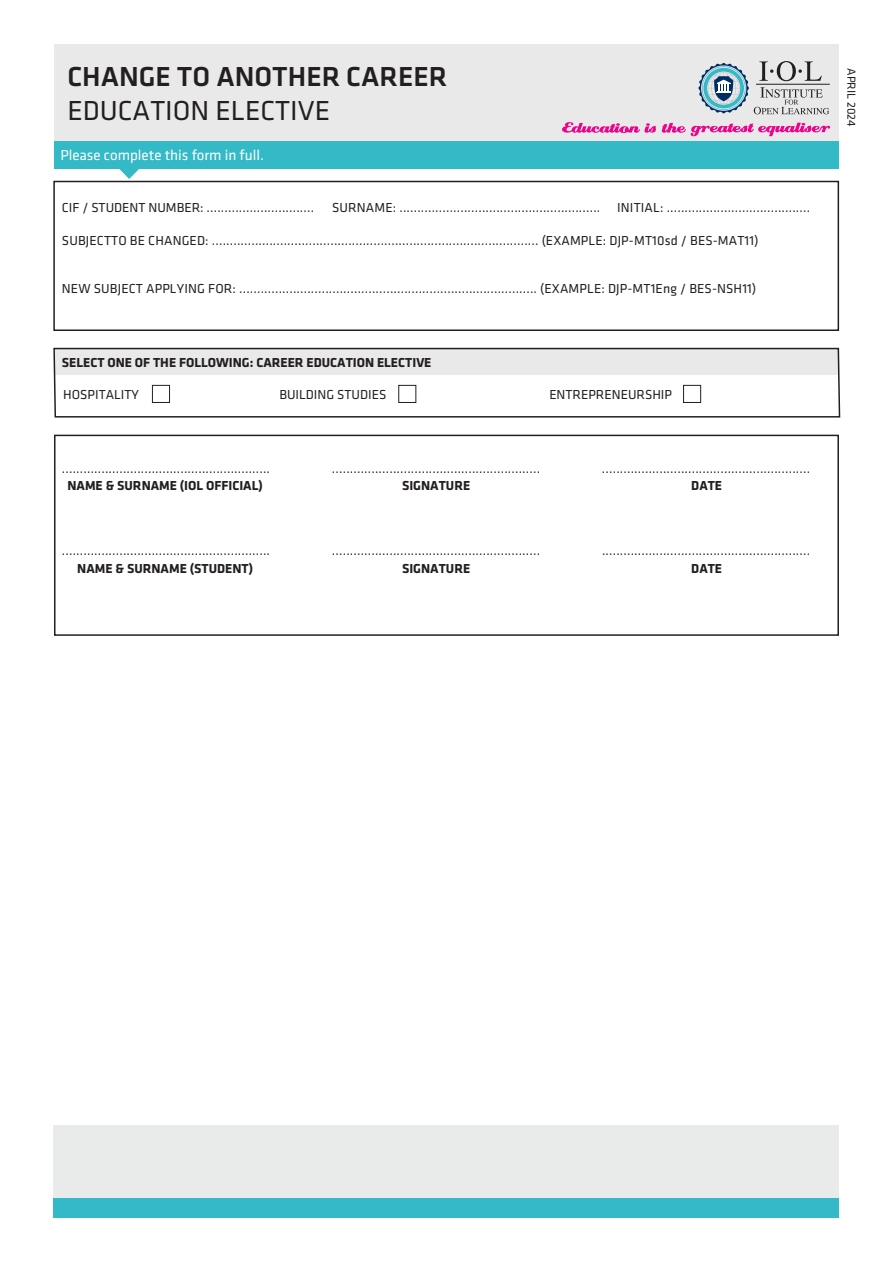
<style>
.page{position:relative;width:893px;height:1263px;background:#fff}
.page>*{position:absolute;margin:0;border:0;box-sizing:border-box;transform-origin:0 0}
.t1{font:500 28.5px "Klavika";color:#231f20}
.t2{font:28.5px "Klavika";color:#231f20}
.t3{font:15px "Klavika";color:#fff}
.t4{font:13.5px "Klavika";letter-spacing:.01em;color:#231f20}
.t5{font:700 13.5px "Klavika";color:#231f20}
.t6{font:12px "Klavika";color:#231f20}
</style>
<div class="page">
<div style="left:54px;top:45px;width:785px;height:102px;background:#e9e9ea"></div>
<div style="left:54px;top:142px;width:785px;height:27px;background:#34b9c7"></div>
<svg style="left:698px;top:61px;width:131px;height:53px"></svg>
<hr style="left:756px;top:84px;width:74px;height:1px;background:#231f20">
<svg style="left:562px;top:122px;width:94px;height:11px"></svg>
<svg style="left:662px;top:123px;width:168px;height:13px"></svg>
<svg style="left:119px;top:169px;width:20px;height:10px"></svg>
<div style="left:54px;top:1125px;width:785px;height:93px;background:#e9eaea"></div>
<div style="left:54px;top:1198px;width:785px;height:20px;background:#33b9c8"></div>
<div style="left:53px;top:181px;width:786px;height:150px;border:2px solid #231f20"></div>
<svg style="left:53px;top:347px;width:788px;height:71px"></svg>
<div style="left:54px;top:435px;width:785px;height:201px;border:2px solid #231f20"></div>
<div style="left:152px;top:385px;width:18px;height:18px;border:1px solid #231f20"></div>
<div style="left:398px;top:385px;width:18px;height:18px;border:1px solid #231f20"></div>
<div style="left:683px;top:385px;width:18px;height:18px;border:1px solid #231f20"></div>
<h1 class="t1" style="left:67px;top:61px;width:381px">CHANGE TO ANOTHER CAREER</h1>
<h1 class="t2" style="left:68px;top:95px;width:264px">EDUCATION ELECTIVE</h1>
<p class="t3" style="left:60px;top:147px;width:205px">Please complete this form in full.</p>
<p class="t4" style="left:62px;top:201px;width:254px">CIF / STUDENT NUMBER: ..............................</p>
<p class="t4" style="left:332px;top:201px;width:480px">SURNAME: ........................................................ INITIAL: ........................................</p>
<p class="t4" style="left:62px;top:233px;width:698px">SUBJECTTO BE CHANGED: ........................................................................................... (EXAMPLE: DJP-MT10sd / BES-MAT11)</p>
<p class="t4" style="left:62px;top:282px;width:696px">NEW SUBJECT APPLYING FOR: ................................................................................... (EXAMPLE: DJP-MT1Eng / BES-NSH11)</p>
<p class="t5" style="left:62px;top:355px;width:371px">SELECT ONE OF THE FOLLOWING: CAREER EDUCATION ELECTIVE</p>
<p class="t4" style="left:63px;top:387px;width:77px">HOSPITALITY</p>
<p class="t4" style="left:279px;top:387px;width:108px">BUILDING STUDIES</p>
<p class="t4" style="left:549px;top:387px;width:124px">ENTREPRENEURSHIP</p>
<p class="t4" style="left:62px;top:461px;width:210px">..........................................................</p>
<p class="t4" style="left:332px;top:461px;width:210px">..........................................................</p>
<p class="t4" style="left:602px;top:461px;width:210px">..........................................................</p>
<p class="t5" style="left:67px;top:478px;width:197px">NAME &amp; SURNAME (IOL OFFICIAL)</p>
<p class="t5" style="left:402px;top:478px;width:70px">SIGNATURE</p>
<p class="t5" style="left:691px;top:478px;width:32px">DATE</p>
<p class="t4" style="left:62px;top:543px;width:210px">..........................................................</p>
<p class="t4" style="left:332px;top:543px;width:210px">..........................................................</p>
<p class="t4" style="left:602px;top:543px;width:210px">..........................................................</p>
<p class="t5" style="left:77px;top:561px;width:177px">NAME &amp; SURNAME (STUDENT)</p>
<p class="t5" style="left:402px;top:561px;width:70px">SIGNATURE</p>
<p class="t5" style="left:691px;top:561px;width:32px">DATE</p>
<p class="t6" style="left:858px;top:68px;width:60px;rotate:90deg">APRIL 2024</p>
</div>
